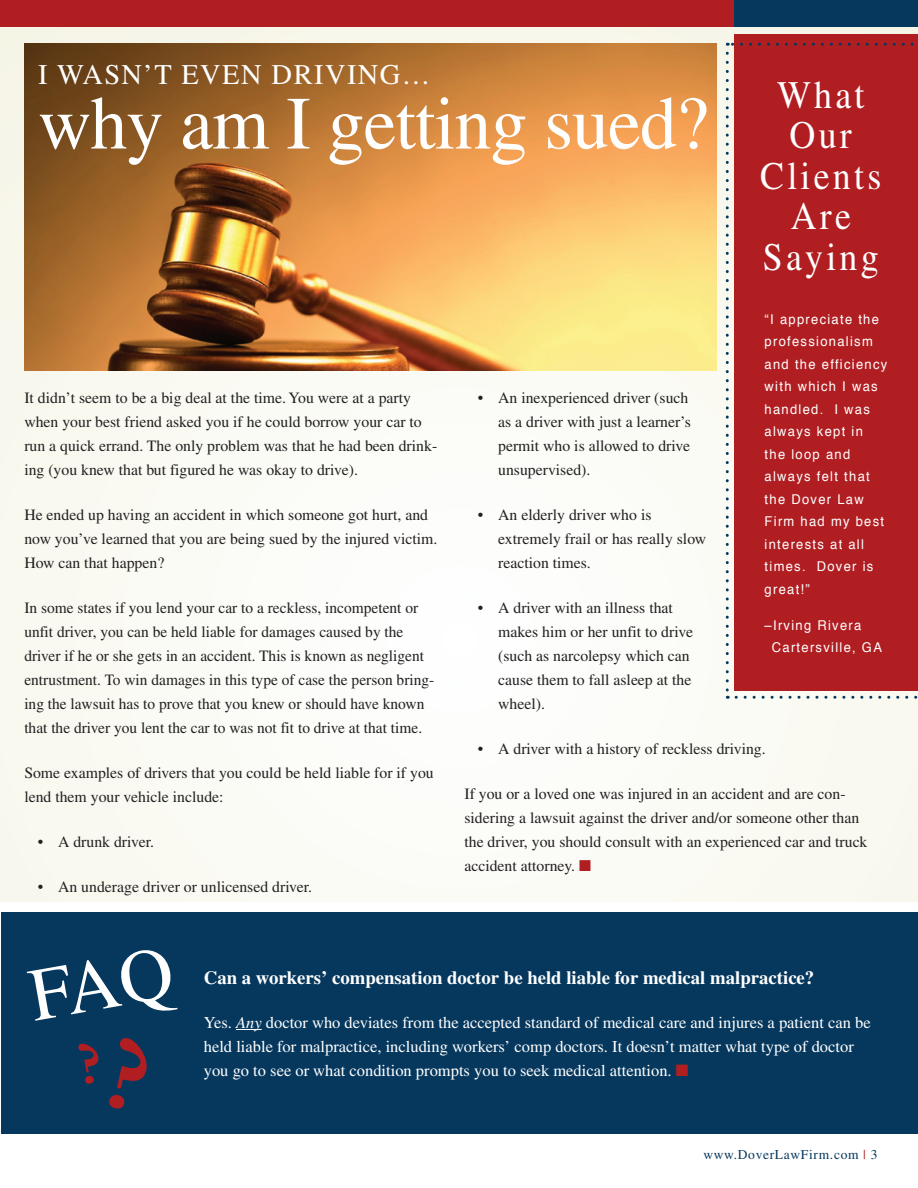
<style>
.page{position:relative;width:918px;height:1188px;background:#fff}
.page>*{position:absolute;margin:0;border:0;box-sizing:border-box;transform-origin:0 0}
.t1{font:75px "Times";letter-spacing:-.01em;color:#fff}
.t2{font:39px/40.5px "Times";letter-spacing:.09em;color:#fff;text-align:center;scale:.92 1}
.t3{font:28.5px "Times";letter-spacing:.05em;color:#fff}
.t4{font:700 18.75px "Times LT Std";color:#fff}
.t5{font:16.5px/24px "Times LT Std";color:#fff}
.t6{font:15.75px/24px "Times LT Std";color:#231f20}
.t7{font:13.5px/22.5px "Helvetica";letter-spacing:.1em;color:#fff;scale:.96 1}
.t8{font:13.5px "Times";letter-spacing:.05em;color:#06385e}
.s1{color:#b01e22}
.s2{font-style:italic}
</style>
<div class="page">
<div style="left:0;top:11px;width:918px;height:891px;background:#fbfbf6"></div>
<div style="left:0;top:0;width:817px;height:27px;background:#b01e22"></div>
<div style="left:734px;top:0;width:184px;height:27px;background:#06385e"></div>
<div style="left:1px;top:913px;width:917px;height:221px;background:#06385e"></div>
<svg style="left:236px;top:1029px;width:26px;height:1px"></svg>
<svg style="left:78px;top:1043px;width:21px;height:41px"></svg>
<svg style="left:109px;top:1038px;width:38px;height:71px"></svg>
<img style="left:24px;top:43px;width:693px;height:327px">
<div style="left:734px;top:34px;width:184px;height:656px;background:#b01e22"></div>
<svg style="left:726px;top:53px;width:3px;height:646px"></svg>
<svg style="left:736px;top:696px;width:182px;height:3px"></svg>
<svg style="left:727px;top:43px;width:187px;height:3px"></svg>
<h3 class="t3" style="left:38px;top:58px;width:394px">I WASN’T EVEN DRIVING…</h3>
<h1 class="t1" style="left:38px;top:81px;width:672px">why am I getting sued?</h1>
<h2 class="t2" style="left:760px;top:75px;width:133px">What<br>Our<br>Clients<br>Are<br>Saying</h2>
<p class="t7" style="left:765px;top:308px;width:129px">“I appreciate the professionalism and the efficiency with which I was handled. I was always kept in<br>the loop and always felt that the Dover Law<br>Firm had my best interests at all times. Dover is great!”</p>
<p class="t7" style="left:772px;top:614px;width:116px;text-indent:-7px">–Irving Rivera<br>Cartersville, GA</p>
<p class="t6" style="left:498px;top:385px;width:194px;text-indent:-20px">• An inexperienced driver (such as a driver with just a learner’s permit who is allowed to drive unsupervised).</p>
<p class="t6" style="left:498px;top:502px;width:210px;text-indent:-20px">• An elderly driver who is extremely frail or has really slow reaction times.</p>
<p class="t6" style="left:498px;top:595px;width:196px;text-indent:-20px">• A driver with an illness that makes him or her unfit to drive (such as narcolepsy which can cause them to fall asleep at the wheel).</p>
<p class="t6" style="left:478px;top:736px;width:289px">• A driver with a history of reckless driving.</p>
<p class="t6" style="left:464px;top:781px;width:405px">If you or a loved one was injured in an accident and are con&shy;sidering a lawsuit against the driver and/or someone other than the driver, you should consult with an experienced car and truck accident attorney. <span class="s1">■</span></p>
<p class="t6" style="left:24px;top:385px;width:414px">It didn’t seem to be a big deal at the time. You were at a party when your best friend asked you if he could borrow your car to run a quick errand. The only problem was that he had been drink&shy;ing (you knew that but figured he was okay to drive).</p>
<p class="t6" style="left:24px;top:502px;width:415px">He ended up having an accident in which someone got hurt, and now you’ve learned that you are being sued by the injured victim.<br>How can that happen?</p>
<p class="t6" style="left:24px;top:595px;width:412px">In some states if you lend your car to a reckless, incompetent or unfit driver, you can be held liable for damages caused by the driver if he or she gets in an accident. This is known as negligent entrustment. To win damages in this type of case the person bring&shy;ing the lawsuit has to prove that you knew or should have known that the driver you lent the car to was not fit to drive at that time.</p>
<p class="t6" style="left:24px;top:760px;width:411px">Some examples of drivers that you could be held liable for if you lend them your vehicle include:</p>
<p class="t6" style="left:38px;top:829px;width:118px">• A drunk driver.</p>
<p class="t6" style="left:38px;top:874px;width:276px">• An underage driver or unlicensed driver.</p>
<p class="t4" style="left:204px;top:966px;width:612px">Can a workers’ compensation doctor be held liable for medical malpractice?</p>
<p class="t5" style="left:204px;top:1010px;width:668px">Yes. <span class="s2">Any</span> doctor who deviates from the accepted standard of medical care and injures a patient can be held liable for malpractice, including workers’ comp doctors. It doesn’t matter what type of doctor you go to see or what condition prompts you to seek medical attention. <span class="s1">■</span></p>
<p class="t8" style="left:703px;top:1146px;width:176px">www.DoverLawFirm.com <span class="s1">|</span> 3</p>
<p class="t8" style="left:619px;top:1146px;width:241px">www.TopPractices.com <span class="s1">|</span> Februa y 2011</p>
</div>
